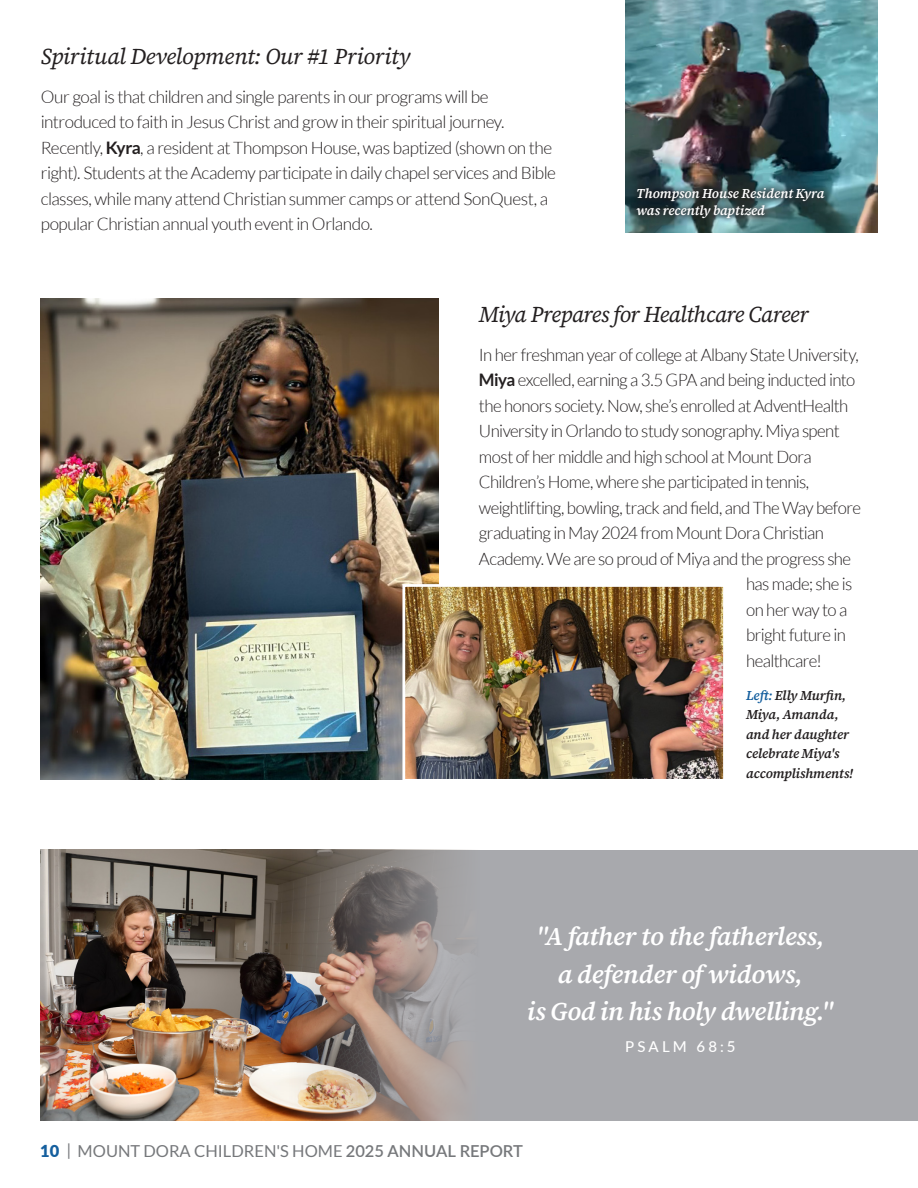
<style>
.page{position:relative;width:918px;height:1188px;background:#fff}
.page>*{position:absolute;margin:0;border:0;box-sizing:border-box;transform-origin:0 0}
.t1{font:italic 600 25.5px/37.5px "Source Serif 4";letter-spacing:-.015em;color:#fff;text-align:center}
.t2{font:italic 22.5px "Source Serif 4";letter-spacing:-.025em;color:#231f20}
.t3{font:300 17.25px/25.5px "Lato";letter-spacing:-.035em;color:#231f20}
.t4{font:16.5px "Lato";color:#76787b}
.t5{font:500 15px "Lato";letter-spacing:.21em;color:#fff}
.t6{font:italic 600 13.5px/19.5px "Source Serif 4";letter-spacing:-.015em;color:#231f20}
.t7{font:italic 600 13.5px/16.2px "Source Serif 4";letter-spacing:-.01em;color:#fff}
.s1{font-weight:700}
.s2{color:#155f9e}
.s3{font-weight:900;color:#155f9e}
.s4{font-weight:600}
</style>
<div class="page">
<img style="left:40px;top:299px;width:399px;height:480px">
<img style="left:406px;top:588px;width:316px;height:190px">
<div style="left:402px;top:584px;width:324px;height:198px;border:3px solid #fff"></div>
<img style="left:626px;top:0;width:252px;height:232px">
<div style="left:629px;top:181px;width:203px;height:45px;background:#231f20;opacity:.75"></div>
<div style="left:40px;top:850px;width:878px;height:270px;background:#a8a9ad"></div>
<img style="left:40px;top:850px;width:425px;height:270px">
<p class="t2" style="left:41px;top:41px;width:371px">Spiritual Development: Our #1 Priority</p>
<p class="t3" style="left:41px;top:84px;width:517px">Our goal is that children and single parents in our programs will be introduced to faith in Jesus Christ and grow in their spiritual journey.<br>Recently, <span class="s1">Kyra</span>, a resident at Thompson House, was baptized (shown on the right). Students at the Academy participate in daily chapel services and Bible classes, while many attend Christian summer camps or attend SonQuest, a popular Christian annual youth event in Orlando.</p>
<p class="t7" style="left:637px;top:186px;width:189px">Thompson House Resident Kyra was recently baptized</p>
<p class="t2" style="left:479px;top:299px;width:332px">Miya Prepares for Healthcare Career</p>
<p class="t3" style="left:479px;top:342px;width:381px">In her freshman year of college at Albany State University,</p>
<p class="t3" style="left:479px;top:368px;width:378px"><span class="s1">Miya</span> excelled, earning a 3.5 GPA and being inducted into</p>
<p class="t3" style="left:479px;top:393px;width:371px">the honors society. Now, she’s enrolled at AdventHealth</p>
<p class="t3" style="left:479px;top:419px;width:362px">University in Orlando to study sonography. Miya spent</p>
<p class="t3" style="left:479px;top:444px;width:334px">most of her middle and high school at Mount Dora</p>
<p class="t3" style="left:479px;top:470px;width:332px">Children’s Home, where she participated in tennis,</p>
<p class="t3" style="left:479px;top:495px;width:384px">weightlifting, bowling, track and field, and The Way before</p>
<p class="t3" style="left:479px;top:521px;width:346px">graduating in May 2024 from Mount Dora Christian</p>
<p class="t3" style="left:479px;top:546px;width:374px">Academy. We are so proud of Miya and the progress she</p>
<p class="t3" style="left:746px;top:572px;width:108px">has made; she is</p>
<p class="t3" style="left:746px;top:597px;width:103px">on her way to a</p>
<p class="t3" style="left:746px;top:623px;width:101px">bright future in</p>
<p class="t3" style="left:746px;top:648px;width:77px">healthcare!</p>
<p class="t6" style="left:746px;top:686px;width:109px"><span class="s2">Left:</span> Elly Murfin,<br>Miya, Amanda, and her daughter celebrate Miya's accomplishments!</p>
<p class="t1" style="left:527px;top:918px;width:308px">"A father to the fatherless, a defender of widows,<br>is God in his holy dwelling."</p>
<p class="t5" style="left:625px;top:1035px;width:112px">PSALM 68:5</p>
<p class="t4" style="left:40px;top:1142px;width:484px"><span class="s3">10</span> | MOUNT DORA CHILDREN'S HOME <span class="s4">2025 ANNUAL REPORT</span></p>
</div>
